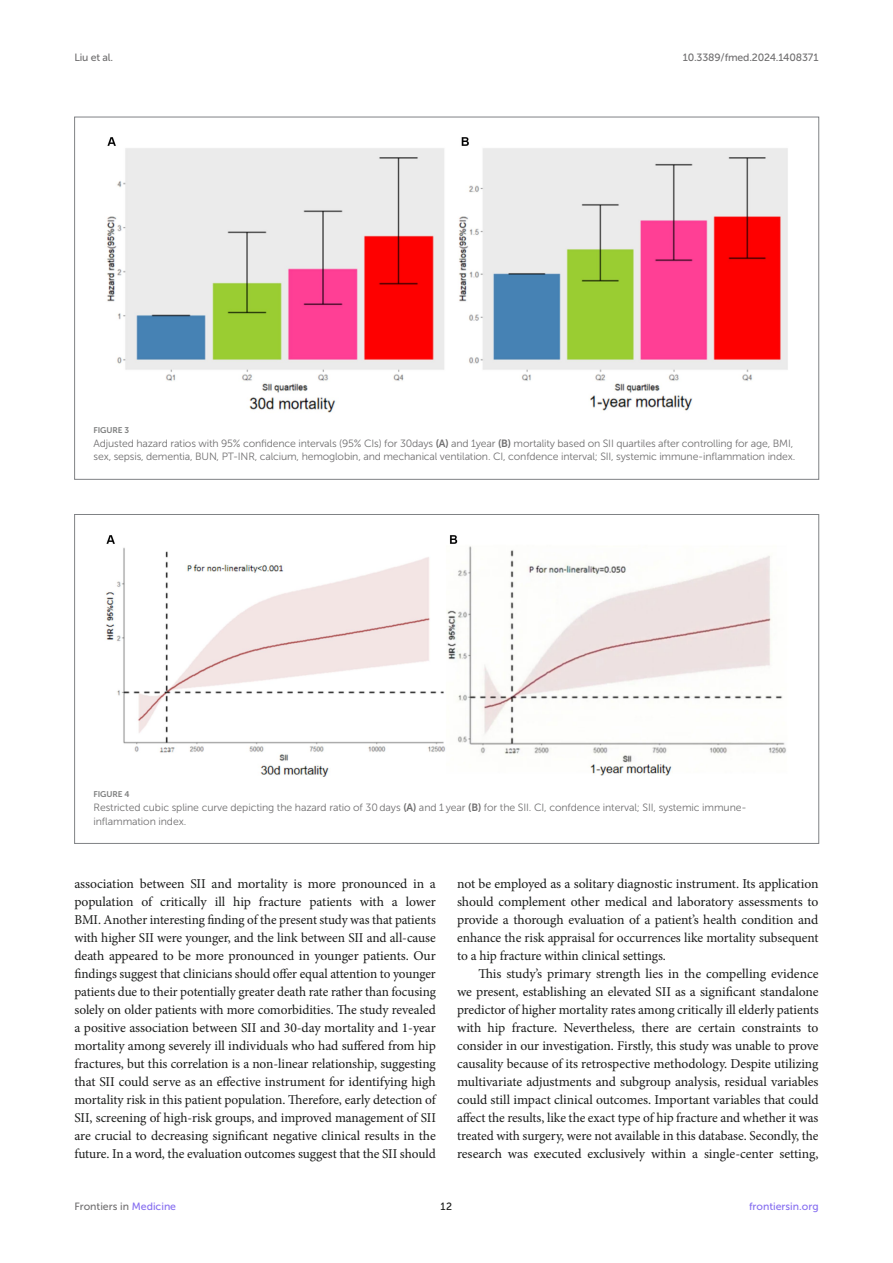
<style>
.page{position:relative;width:893px;height:1263px;background:#fff}
.page>*{position:absolute;margin:0;border:0;box-sizing:border-box;transform-origin:0 0}
.TEXT{font:13.5px/18px "Minion Pro";letter-spacing:-.005em;color:#1b1c1b;text-align:justify}
.FIG_LEG{font:10.5px/13.5px "Museo Sans 300";letter-spacing:-.015em;color:#706f70}
.t1{font:10.5px "Museo Sans 500";letter-spacing:-.015em;color:#706f70}
.t2{font:10.5px "Museo Sans 500";color:#856df0}
.t3{font:10.5px "Museo Sans 500";color:#1b1c1b}
.FIG_HD{font:8.25px "Museo Sans 700";letter-spacing:-.01em;color:#7e7f7f}
.s1{font-family:"Museo Sans 700"}
.s2{color:#856df0}
</style>
<div class="page">
<img style="left:106px;top:535px;width:680px;height:242px">
<img style="left:107px;top:137px;width:681px;height:276px">
<p class="t1" style="left:74px;top:51px;width:40px">Liu et al.</p>
<p class="t1" style="left:683px;top:51px;width:137px">10.3389/fmed.2024.1408371</p>
<p class="FIG_HD" style="left:94px;top:426px;width:37px">FIGURE 3</p>
<p class="FIG_LEG" style="left:94px;top:437px;width:703px">Adjusted hazard ratios with 95% confidence intervals (95% CIs) for 30 days <span class="s1">(A)</span> and 1 year <span class="s1">(B)</span> mortality based on SII quartiles after controlling for age, BMI, sex, sepsis, dementia, BUN, PT-INR, calcium, hemoglobin, and mechanical ventilation. CI, confdence interval; SII, systemic immune-inflammation index.</p>
<p class="FIG_HD" style="left:94px;top:790px;width:37px">FIGURE 4</p>
<p class="FIG_LEG" style="left:94px;top:801px;width:655px">Restricted cubic spline curve depicting the hazard ratio of 30 days <span class="s1">(A)</span> and 1 year <span class="s1">(B)</span> for the SII. CI, confdence interval; SII, systemic immune&shy;inflammation index.</p>
<p class="TEXT" style="left:74px;top:875px;width:363px">association between SII and mortality is more pronounced in a population of critically ill hip fracture patients with a lower BMI. Another interesting finding of the present study was that patients with higher SII were younger, and the link between SII and all-cause death appeared to be more pronounced in younger patients. Our findings suggest that clinicians should offer equal attention to younger patients due to their potentially greater death rate rather than focusing solely on older patients with more comorbidities. The study revealed a positive association between SII and 30-day mortality and 1-year mortality among severely ill individuals who had suffered from hip fractures, but this correlation is a non-linear relationship, suggesting that SII could serve as an effective instrument for identifying high mortality risk in this patient population. Therefore, early detection of SII, screening of high-risk groups, and improved management of SII are crucial to decreasing significant negative clinical results in the future. In a word, the evaluation outcomes suggest that the SII should</p>
<p class="TEXT" style="left:457px;top:875px;width:363px">not be employed as a solitary diagnostic instrument. Its application should complement other medical and laboratory assessments to provide a thorough evaluation of a patient’s health condition and enhance the risk appraisal for occurrences like mortality subsequent to a hip fracture within clinical settings.</p>
<p class="TEXT" style="left:457px;top:965px;width:363px;text-indent:21px">This study’s primary strength lies in the compelling evidence we present, establishing an elevated SII as a significant standalone predictor of higher mortality rates among critically ill elderly patients with hip fracture. Nevertheless, there are certain constraints to consider in our investigation. Firstly, this study was unable to prove causality because of its retrospective methodology. Despite utilizing multivariate adjustments and subgroup analysis, residual variables could still impact clinical outcomes. Important variables that could affect the results, like the exact type of hip fracture and whether it was treated with surgery, were not available in this database. Secondly, the research was executed exclusively within a single-center setting,</p>
<p class="t1" style="left:74px;top:1200px;width:103px">Frontiers in <span class="s2">Medicine</span></p>
<p class="t3" style="left:441px;top:1200px;width:13px">12</p>
<p class="t2" style="left:749px;top:1200px;width:71px">frontiersin.org</p>
</div>
